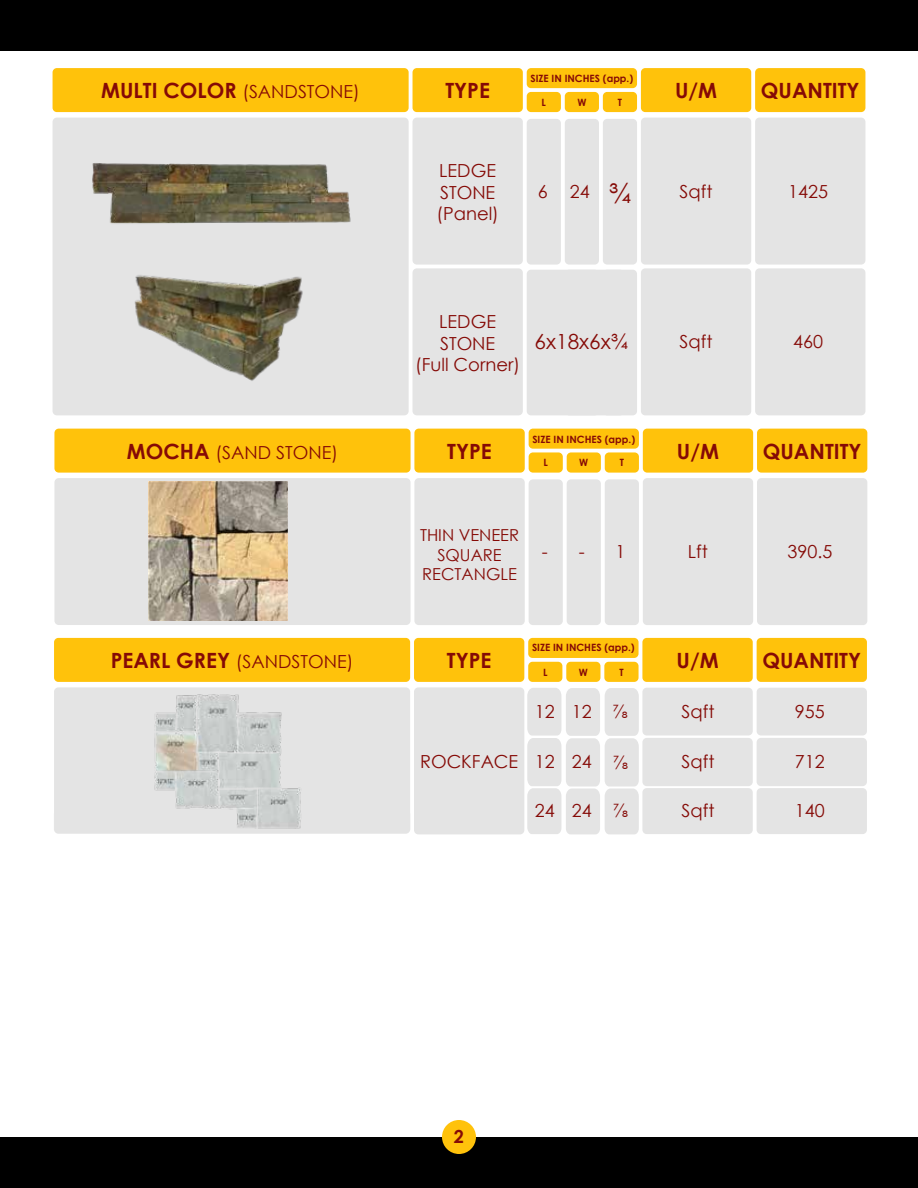
<style>
.page{position:relative;width:918px;height:1188px;background:#fff}
.page>*{position:absolute;margin:0;border:0;box-sizing:border-box;transform-origin:0 0}
.t1{font:700 21px "Century Gothic";color:#850a06}
.t2{font:20.85px "Century Gothic";color:#850a06}
.t3{font:18.75px "Century Gothic";color:#850a06;scale:.96 1}
.t4{font:18px/21.6px "Century Gothic";color:#850a06}
.t5{font:700 18px "Century Gothic";color:#850a06}
.t6{font:16.5px/19.8px "Century Gothic";color:#850a06;text-align:center}
.t7{font:700 10.05px "Century Gothic";color:#850a06}
.s1{font-weight:700;font-size:21px}
.s2{font-size:27px}
.s3{font-size:18.9px}
</style>
<div class="page">
<div style="left:0;top:1137px;width:918px;height:51px;background:#000"></div>
<div style="left:0;top:0;width:918px;height:51px;background:#000"></div>
<div style="left:442px;top:1120px;width:34px;height:34px;background:#ffc20b;border-radius:50%"></div>
<div style="left:53px;top:68px;width:356px;height:44px;background:#ffc20b;border-radius:4px"></div>
<div style="left:413px;top:68px;width:110px;height:44px;background:#ffc20b;border-radius:4px"></div>
<div style="left:527px;top:68px;width:110px;height:20px;background:#ffc20b;border-radius:4px"></div>
<div style="left:641px;top:68px;width:110px;height:44px;background:#ffc20b;border-radius:4px"></div>
<div style="left:755px;top:68px;width:110px;height:44px;background:#ffc20b;border-radius:4px"></div>
<div style="left:413px;top:118px;width:110px;height:147px;background:#e4e4e4;border-radius:4px"></div>
<div style="left:641px;top:118px;width:110px;height:147px;background:#e4e4e4;border-radius:4px"></div>
<div style="left:755px;top:118px;width:110px;height:147px;background:#e4e4e4;border-radius:4px"></div>
<div style="left:527px;top:92px;width:34px;height:20px;background:#ffc20b;border-radius:4px"></div>
<div style="left:603px;top:92px;width:34px;height:20px;background:#ffc20b;border-radius:4px"></div>
<div style="left:565px;top:92px;width:34px;height:20px;background:#ffc20b;border-radius:4px"></div>
<div style="left:527px;top:119px;width:34px;height:146px;background:#e4e4e4;border-radius:4px"></div>
<div style="left:603px;top:119px;width:34px;height:146px;background:#e4e4e4;border-radius:4px"></div>
<div style="left:565px;top:119px;width:34px;height:146px;background:#e4e4e4;border-radius:4px"></div>
<div style="left:53px;top:118px;width:356px;height:297px;background:#e4e4e4"></div>
<div style="left:413px;top:268px;width:110px;height:147px;background:#e4e4e4;border-radius:4px"></div>
<div style="left:641px;top:268px;width:110px;height:147px;background:#e4e4e4;border-radius:4px"></div>
<div style="left:755px;top:268px;width:110px;height:147px;background:#e4e4e4;border-radius:4px"></div>
<div style="left:527px;top:270px;width:97px;height:145px;background:#e4e4e4;border-radius:4px"></div>
<div style="left:603px;top:270px;width:34px;height:145px;background:#e4e4e4;border-radius:4px"></div>
<img style="left:103px;top:297px;width:226px;height:132px">
<img style="left:90px;top:112px;width:262px;height:185px">
<div style="left:54px;top:429px;width:357px;height:44px;background:#ffc20b;border-radius:4px"></div>
<div style="left:414px;top:429px;width:111px;height:44px;background:#ffc20b;border-radius:4px"></div>
<div style="left:529px;top:429px;width:110px;height:20px;background:#ffc20b;border-radius:4px"></div>
<div style="left:643px;top:429px;width:110px;height:44px;background:#ffc20b;border-radius:4px"></div>
<div style="left:757px;top:429px;width:110px;height:44px;background:#ffc20b;border-radius:4px"></div>
<div style="left:414px;top:478px;width:111px;height:147px;background:#e4e4e4;border-radius:4px"></div>
<div style="left:643px;top:478px;width:110px;height:147px;background:#e4e4e4;border-radius:4px"></div>
<div style="left:757px;top:478px;width:110px;height:147px;background:#e4e4e4;border-radius:4px"></div>
<div style="left:529px;top:452px;width:34px;height:21px;background:#ffc20b;border-radius:4px"></div>
<div style="left:605px;top:452px;width:34px;height:21px;background:#ffc20b;border-radius:4px"></div>
<div style="left:567px;top:452px;width:34px;height:21px;background:#ffc20b;border-radius:4px"></div>
<div style="left:529px;top:479px;width:34px;height:146px;background:#e4e4e4;border-radius:4px"></div>
<div style="left:605px;top:479px;width:34px;height:146px;background:#e4e4e4;border-radius:4px"></div>
<div style="left:567px;top:479px;width:34px;height:146px;background:#e4e4e4;border-radius:4px"></div>
<div style="left:54px;top:478px;width:357px;height:147px;background:#e4e4e4;border-radius:4px"></div>
<img style="left:148px;top:482px;width:139px;height:138px">
<div style="left:54px;top:638px;width:356px;height:44px;background:#ffc20b;border-radius:4px"></div>
<div style="left:414px;top:638px;width:110px;height:44px;background:#ffc20b;border-radius:4px"></div>
<div style="left:528px;top:638px;width:111px;height:20px;background:#ffc20b;border-radius:4px"></div>
<div style="left:642px;top:638px;width:111px;height:44px;background:#ffc20b;border-radius:4px"></div>
<div style="left:757px;top:638px;width:110px;height:44px;background:#ffc20b;border-radius:4px"></div>
<div style="left:414px;top:687px;width:110px;height:147px;background:#e4e4e4;border-radius:4px"></div>
<div style="left:757px;top:688px;width:110px;height:48px;background:#e4e4e4;border-radius:4px"></div>
<div style="left:528px;top:662px;width:34px;height:20px;background:#ffc20b;border-radius:4px"></div>
<div style="left:604px;top:662px;width:35px;height:20px;background:#ffc20b;border-radius:4px"></div>
<div style="left:566px;top:662px;width:34px;height:20px;background:#ffc20b;border-radius:4px"></div>
<div style="left:54px;top:687px;width:356px;height:147px;background:#e4e4e4"></div>
<div style="left:642px;top:688px;width:111px;height:48px;background:#e4e4e4;border-radius:4px"></div>
<div style="left:757px;top:738px;width:110px;height:48px;background:#e4e4e4;border-radius:4px"></div>
<div style="left:642px;top:738px;width:111px;height:48px;background:#e4e4e4;border-radius:4px"></div>
<div style="left:757px;top:788px;width:110px;height:46px;background:#e4e4e4;border-radius:4px"></div>
<div style="left:642px;top:788px;width:111px;height:46px;background:#e4e4e4;border-radius:4px"></div>
<svg style="left:527px;top:688px;width:112px;height:146px;background:#e7e7e7"></svg>
<img style="left:133px;top:681px;width:189px;height:153px">
<p class="t4" style="left:101px;top:81px;width:260px"><span class="s1">MULTI COLOR</span> (SANDSTONE)</p>
<p class="t1" style="left:445px;top:75px;width:46px">TYPE</p>
<p class="t7" style="left:531px;top:71px;width:104px">SIZE IN INCHES (app.)</p>
<p class="t7" style="left:542px;top:95px;width:6px">L</p>
<p class="t7" style="left:577px;top:95px;width:11px">W</p>
<p class="t7" style="left:618px;top:95px;width:6px">T</p>
<p class="t1" style="left:675px;top:75px;width:43px">U/M</p>
<p class="t1" style="left:761px;top:75px;width:100px">QUANTITY</p>
<p class="t4" style="left:436px;top:160px;width:64px">LEDGE<br>STONE (Panel)</p>
<p class="t4" style="left:538px;top:180px;width:95px">6 24<span class="s2">¾</span></p>
<p class="t4" style="left:680px;top:180px;width:34px">Sqft</p>
<p class="t4" style="left:788px;top:180px;width:41px">1425</p>
<p class="t4" style="left:415px;top:310px;width:107px;text-align:center">LEDGE<br>STONE<br>(Full Corner)</p>
<p class="t2" style="left:535px;top:327px;width:95px">6x18x6x¾</p>
<p class="t4" style="left:680px;top:331px;width:34px">Sqft</p>
<p class="t4" style="left:793px;top:331px;width:31px">460</p>
<p class="t4" style="left:127px;top:441px;width:213px"><span class="s1">MOCHA</span> (SAND STONE)</p>
<p class="t1" style="left:447px;top:435px;width:46px">TYPE</p>
<p class="t7" style="left:532px;top:431px;width:104px">SIZE IN INCHES (app.)</p>
<p class="t7" style="left:544px;top:455px;width:6px">L</p>
<p class="t7" style="left:579px;top:455px;width:11px">W</p>
<p class="t7" style="left:620px;top:455px;width:6px">T</p>
<p class="t1" style="left:677px;top:435px;width:43px">U/M</p>
<p class="t1" style="left:763px;top:435px;width:100px">QUANTITY</p>
<p class="t6" style="left:420px;top:525px;width:101px">THIN VENEER<br>SQUARE<br>RECTANGLE</p>
<p class="t4" style="left:542px;top:541px;width:44px">- -</p>
<p class="t4" style="left:615px;top:541px;width:11px">1</p>
<p class="t4" style="left:688px;top:541px;width:22px">Lft</p>
<p class="t4" style="left:788px;top:541px;width:46px">390.5</p>
<p class="t4" style="left:111px;top:651px;width:244px"><span class="s1">PEARL GREY</span> (SANDSTONE)</p>
<p class="t1" style="left:447px;top:645px;width:46px">TYPE</p>
<p class="t7" style="left:532px;top:640px;width:104px">SIZE IN INCHES (app.)</p>
<p class="t7" style="left:543px;top:664px;width:6px">L</p>
<p class="t7" style="left:579px;top:664px;width:11px">W</p>
<p class="t7" style="left:619px;top:664px;width:6px">T</p>
<p class="t1" style="left:677px;top:645px;width:43px">U/M</p>
<p class="t1" style="left:762px;top:645px;width:100px">QUANTITY</p>
<p class="t3" style="left:534px;top:698px;width:61px">12 12</p>
<p class="t3" style="left:615px;top:698px;width:12px">1</p>
<p class="t4" style="left:535px;top:700px;width:58px">12 12</p>
<p class="t4" style="left:681px;top:700px;width:34px">Sqft</p>
<p class="t4" style="left:795px;top:700px;width:31px">955</p>
<p class="t4" style="left:535px;top:751px;width:58px">12 24</p>
<p class="t4" style="left:613px;top:700px;width:16px">⅞</p>
<p class="t4" style="left:420px;top:750px;width:206px">ROCKFACE <span class="s3">12 12 1</span></p>
<p class="t4" style="left:534px;top:799px;width:58px">12 12</p>
<p class="t4" style="left:615px;top:799px;width:11px">1</p>
<p class="t4" style="left:681px;top:751px;width:34px">Sqft</p>
<p class="t4" style="left:681px;top:799px;width:34px">Sqft</p>
<p class="t4" style="left:795px;top:751px;width:31px">712</p>
<p class="t4" style="left:613px;top:752px;width:16px">⅞</p>
<p class="t4" style="left:613px;top:800px;width:16px">⅞</p>
<p class="t4" style="left:535px;top:799px;width:58px">24 24</p>
<p class="t4" style="left:795px;top:799px;width:31px">140</p>
<p class="t5" style="left:454px;top:1123px;width:12px">2</p>
</div>
